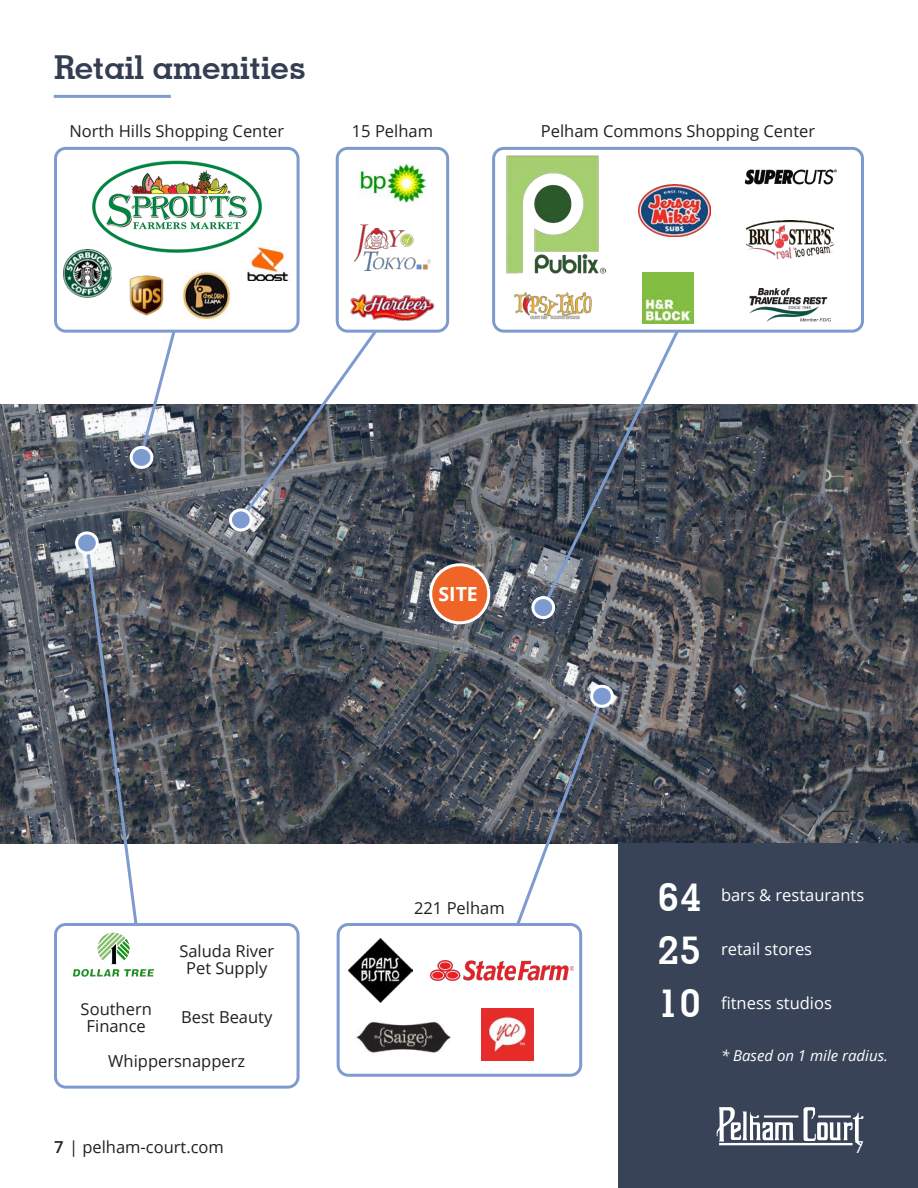
<style>
.page{position:relative;width:918px;height:1188px;background:#fff}
.page>*{position:absolute;margin:0;border:0;box-sizing:border-box;transform-origin:0 0}
.large_stats{font:700 39px "Geometric Slab 703 BT";color:#fff}
.section_titles{font:700 33px "Geometric Slab 703 BT";color:#343e52}
.table_titles{font:700 19.5px "Open Sans";color:#fff}
.Map_labels{font:16.5px/16.5px "Open Sans";color:#231f20;text-align:center}
.Map_labels_white{font:16.5px "Open Sans";color:#fff}
.web_address{font:16.5px "Open Sans";color:#fff}
.Notes{font:italic 15px "Open Sans";color:#fff}
.s1{font-weight:600}
</style>
<div class="page">
<img style="left:0;top:404px;width:918px;height:440px">
<svg style="left:136px;top:333px;width:44px;height:131px"></svg>
<svg style="left:237px;top:317px;width:150px;height:207px"></svg>
<svg style="left:539px;top:333px;width:150px;height:279px"></svg>
<svg style="left:510px;top:694px;width:96px;height:244px"></svg>
<svg style="left:84px;top:540px;width:59px;height:383px"></svg>
<div style="left:619px;top:844px;width:299px;height:344px;background:#384358"></div>
<div style="left:56px;top:148px;width:242px;height:183px;background:#fff;border-radius:10px"></div>
<div style="left:54px;top:147px;width:246px;height:186px;border:3px solid #7e9bd0;border-radius:10px"></div>
<div style="left:337px;top:148px;width:111px;height:183px;background:#fff;border-radius:10px"></div>
<div style="left:336px;top:147px;width:113px;height:186px;border:3px solid #7e9bd0;border-radius:10px"></div>
<div style="left:492px;top:147px;width:372px;height:186px;border:3px solid #7e9bd0;border-radius:10px"></div>
<div style="left:54px;top:923px;width:246px;height:166px;border:3px solid #7e9bd0;border-radius:10px"></div>
<div style="left:338px;top:924px;width:243px;height:151px;background:#fff;border-radius:10px"></div>
<div style="left:337px;top:923px;width:245px;height:154px;border:3px solid #7e9bd0;border-radius:10px"></div>
<img style="left:72px;top:932px;width:83px;height:45px">
<img style="left:64px;top:249px;width:47px;height:49px">
<img style="left:181px;top:270px;width:50px;height:51px">
<img style="left:247px;top:247px;width:42px;height:34px">
<img style="left:91px;top:160px;width:171px;height:95px">
<img style="left:355px;top:224px;width:75px;height:46px">
<img style="left:350px;top:294px;width:85px;height:27px">
<img style="left:359px;top:163px;width:67px;height:41px">
<img style="left:744px;top:169px;width:93px;height:16px">
<img style="left:643px;top:273px;width:51px;height:51px">
<img style="left:639px;top:185px;width:71px;height:52px">
<img style="left:746px;top:221px;width:88px;height:38px">
<img style="left:507px;top:156px;width:99px;height:118px">
<img style="left:514px;top:292px;width:78px;height:28px">
<img style="left:750px;top:289px;width:81px;height:32px">
<img style="left:349px;top:938px;width:64px;height:64px">
<img style="left:481px;top:1008px;width:53px;height:53px">
<img style="left:356px;top:1021px;width:95px;height:32px">
<img style="left:431px;top:960px;width:143px;height:20px">
<div style="left:431px;top:565px;width:58px;height:58px;background:#ef6528;border-radius:50%"></div>
<div style="left:429px;top:563px;width:61px;height:61px;border:3px solid #fff;border-radius:50%"></div>
<img style="left:129px;top:275px;width:35px;height:41px">
<div style="left:131px;top:447px;width:21px;height:20px;background:#7e9bd0;border-radius:50%"></div>
<div style="left:130px;top:446px;width:23px;height:23px;border:3px solid #fff;border-radius:50%"></div>
<svg style="left:77px;top:533px;width:20px;height:20px"></svg>
<div style="left:75px;top:531px;width:24px;height:24px;border:3px solid #fff;border-radius:50%"></div>
<div style="left:230px;top:510px;width:21px;height:20px;background:#7e9bd0;border-radius:50%"></div>
<div style="left:229px;top:508px;width:24px;height:23px;border:3px solid #fff;border-radius:50%"></div>
<div style="left:533px;top:598px;width:21px;height:20px;background:#7e9bd0;border-radius:50%"></div>
<div style="left:531px;top:596px;width:24px;height:23px;border:3px solid #fff;border-radius:50%"></div>
<div style="left:592px;top:686px;width:20px;height:20px;background:#7e9bd0;border-radius:50%"></div>
<div style="left:590px;top:685px;width:24px;height:23px;border:3px solid #fff;border-radius:50%"></div>
<hr style="left:54px;top:95px;width:117px;height:3px;background:#7e9bd0">
<svg style="left:717px;top:1107px;width:147px;height:39px"></svg>
<p class="section_titles" style="left:54px;top:47px;width:254px">Retail amenities</p>
<p class="Map_labels" style="left:352px;top:123px;width:83px">15 Pelham</p>
<p class="Map_labels" style="left:69px;top:123px;width:216px">North Hills Shopping Center</p>
<p class="Map_labels" style="left:541px;top:123px;width:276px">Pelham Commons Shopping Center</p>
<p class="Map_labels" style="left:179px;top:943px;width:96px">Saluda River<br>Pet Supply</p>
<p class="Map_labels" style="left:81px;top:1000px;width:73px">Southern<br>Finance</p>
<p class="Map_labels" style="left:181px;top:1008px;width:93px">Best Beauty</p>
<p class="Map_labels" style="left:108px;top:1053px;width:138px">Whippersnapperz</p>
<p class="table_titles" style="left:439px;top:580px;width:41px">SITE</p>
<p class="Map_labels" style="left:414px;top:900px;width:92px">221 Pelham</p>
<p class="large_stats" style="left:658px;top:874px;width:44px">64</p>
<p class="Map_labels_white" style="left:721px;top:884px;width:145px">bars &amp; restaurants</p>
<p class="large_stats" style="left:658px;top:926px;width:44px">25</p>
<p class="Map_labels_white" style="left:721px;top:938px;width:93px">retail stores</p>
<p class="large_stats" style="left:658px;top:979px;width:44px">10</p>
<p class="Map_labels_white" style="left:721px;top:992px;width:112px">fitness studios</p>
<p class="Notes" style="left:721px;top:1045px;width:168px">* Based on 1 mile radius.</p>
<p class="Map_labels" style="left:54px;top:1138px;width:171px"><span class="s1">7</span> | pelham-court.com</p>
<p class="web_address" style="left:855px;top:1135px;width:11px">7</p>
</div>
